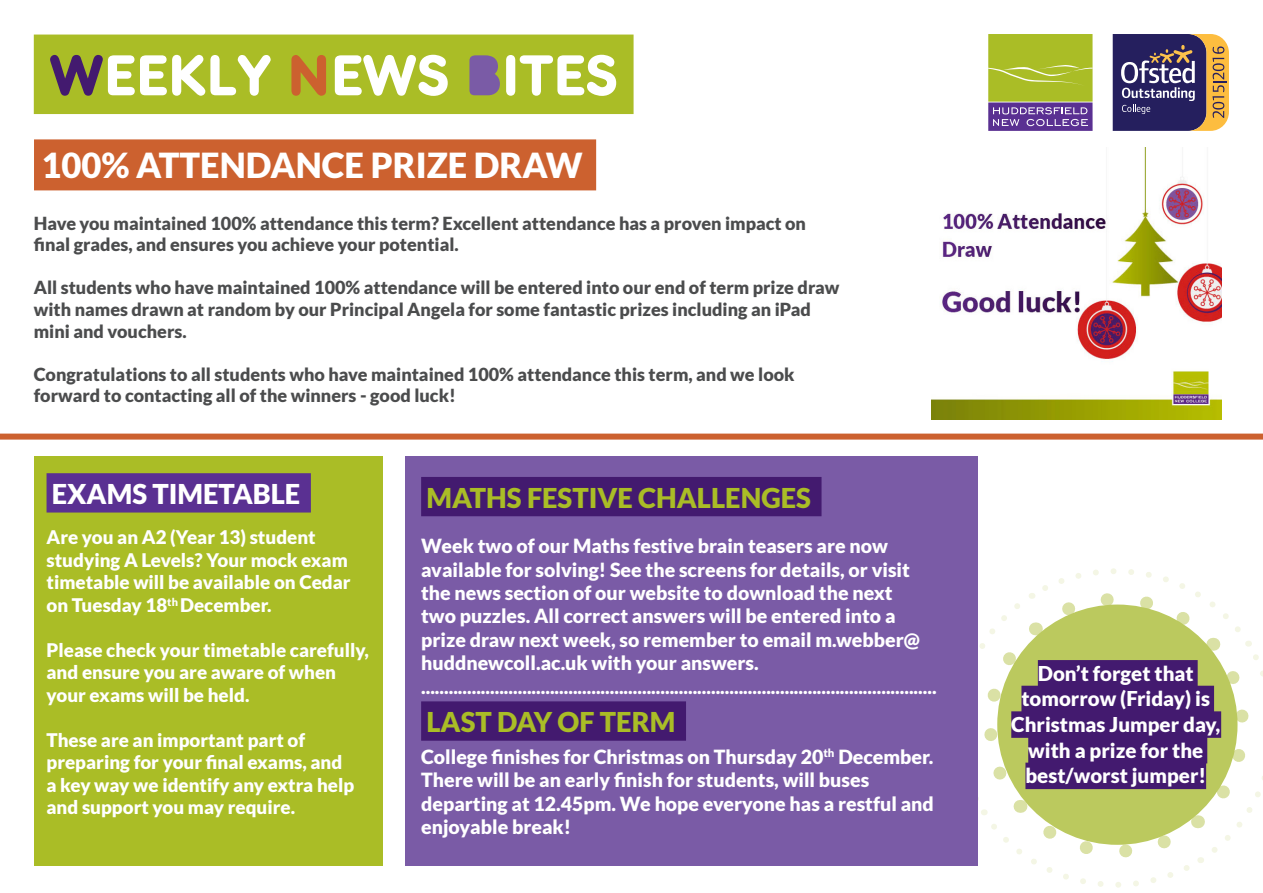
<style>
.page{position:relative;width:1263px;height:893px;background:#fff}
.page>*{position:absolute;margin:0;border:0;box-sizing:border-box;transform-origin:0 0}
.Header_Block{font:59.85px "Zitti";color:#fff}
.Header_Block-2{font:900 34.5px "Lato";color:#fff}
.Header_Block-3{font:900 27.3px "Lato";color:#aabd26}
.Header_Block-4{font:900 27.3px "Lato";color:#fff}
.Header_Block-5{font:900 20.4px/25.7px "Lato";color:#fff;text-align:center}
.t1{font:900 19.5px/23.4px "Lato";color:#fff}
.t2{font:900 18.75px/22.5px "Lato";color:#fff}
.t3{font:900 18px/21.6px "Lato";color:#4b4c4d}
.s1{color:#431a6f}
.s2{color:#cc612f}
.s3{color:#7a5ba6}
</style>
<div class="page">
<div style="left:34px;top:35px;width:599px;height:79px;background:#aabd26"></div>
<div style="left:988px;top:34px;width:104px;height:68px;background:#aabd26"></div>
<div style="left:988px;top:102px;width:104px;height:29px;background:#5a3092"></div>
<svg style="left:993px;top:107px;width:95px;height:19px"></svg>
<svg style="left:988px;top:64px;width:105px;height:23px"></svg>
<svg style="left:1113px;top:34px;width:116px;height:97px;background:#635368"></svg>
<div style="left:34px;top:139px;width:562px;height:51px;background:#cc612f"></div>
<svg style="left:978px;top:568px;width:285px;height:320px"></svg>
<div style="left:997px;top:604px;width:240px;height:241px;background:#bbc95e;border-radius:50%"></div>
<div style="left:1038px;top:660px;width:160px;height:27px;background:#431a6f"></div>
<div style="left:1021px;top:686px;width:193px;height:26px;background:#431a6f"></div>
<div style="left:1011px;top:711px;width:210px;height:27px;background:#431a6f"></div>
<div style="left:1028px;top:737px;width:179px;height:26px;background:#431a6f"></div>
<div style="left:1025px;top:763px;width:181px;height:26px;background:#431a6f"></div>
<div style="left:0;top:434px;width:1263px;height:6px;background:#cc612f"></div>
<div style="left:34px;top:456px;width:348px;height:410px;background:#aabd26"></div>
<div style="left:405px;top:456px;width:573px;height:410px;background:#7a5ba6"></div>
<div style="left:47px;top:473px;width:264px;height:39px;background:#5a3092"></div>
<div style="left:421px;top:477px;width:400px;height:39px;background:#431a6f"></div>
<img style="left:931px;top:147px;width:290px;height:273px">
<div style="left:421px;top:701px;width:265px;height:40px;background:#431a6f"></div>
<p class="Header_Block" style="left:49px;top:41px;width:570px"><span class="s1">W</span>EEKLY <span class="s2">N</span>EWS <span class="s3">B</span>ITES</p>
<p class="Header_Block-2" style="left:41px;top:145px;width:543px">100% ATTENDANCE PRIZE DRAW</p>
<p class="t3" style="left:34px;top:212px;width:774px">Have you maintained 100% attendance this term? Excellent attendance has a proven impact on final grades, and ensures you achieve your potential.</p>
<p class="t3" style="left:34px;top:277px;width:807px">All students who have maintained 100% attendance will be entered into our end of term prize draw with names drawn at random by our Principal Angela for some fantastic prizes including an iPad mini and vouchers.</p>
<p class="t3" style="left:34px;top:363px;width:762px">Congratulations to all students who have maintained 100% attendance this term, and we look forward to contacting all of the winners - good luck!</p>
<p class="Header_Block-4" style="left:52px;top:478px;width:250px">EXAMS TIMETABLE</p>
<p class="Header_Block-3" style="left:426px;top:482px;width:386px">MATHS FESTIVE CHALLENGES</p>
<p class="t2" style="left:47px;top:526px;width:306px">Are you an A2 (Year 13) student studying A Levels? Your mock exam timetable will be available on Cedar on Tuesday 18<sup>th</sup> December.</p>
<p class="t2" style="left:47px;top:638px;width:324px">Please check your timetable carefully, and ensure you are aware of when your exams will be held.</p>
<p class="t2" style="left:47px;top:728px;width:309px">These are an important part of preparing for your final exams, and a key way we identify any extra help and support you may require.</p>
<p class="t1" style="left:421px;top:534px;width:500px">Week two of our Maths festive brain teasers are now available for solving! See the screens for details, or visit the news section of our website to download the next two puzzles. All correct answers will be entered into a prize draw next week, so remember to email m.webber@ huddnewcoll.ac.uk with your answers.</p>
<p class="t1" style="left:421px;top:674px;width:517px">................................................................................................................</p>
<p class="Header_Block-3" style="left:426px;top:706px;width:251px">LAST DAY OF TERM</p>
<p class="t1" style="left:421px;top:745px;width:514px">College finishes for Christmas on Thursday 20<sup>th</sup> December.<br>There will be an early finish for students, will buses departing at 12.45pm. We hope everyone has a restful and enjoyable break!</p>
<p class="Header_Block-5" style="left:1011px;top:660px;width:211px">Don’t forget that tomorrow (Friday) is<br>Christmas Jumper day, with a prize for the best/worst jumper!</p>
</div>
